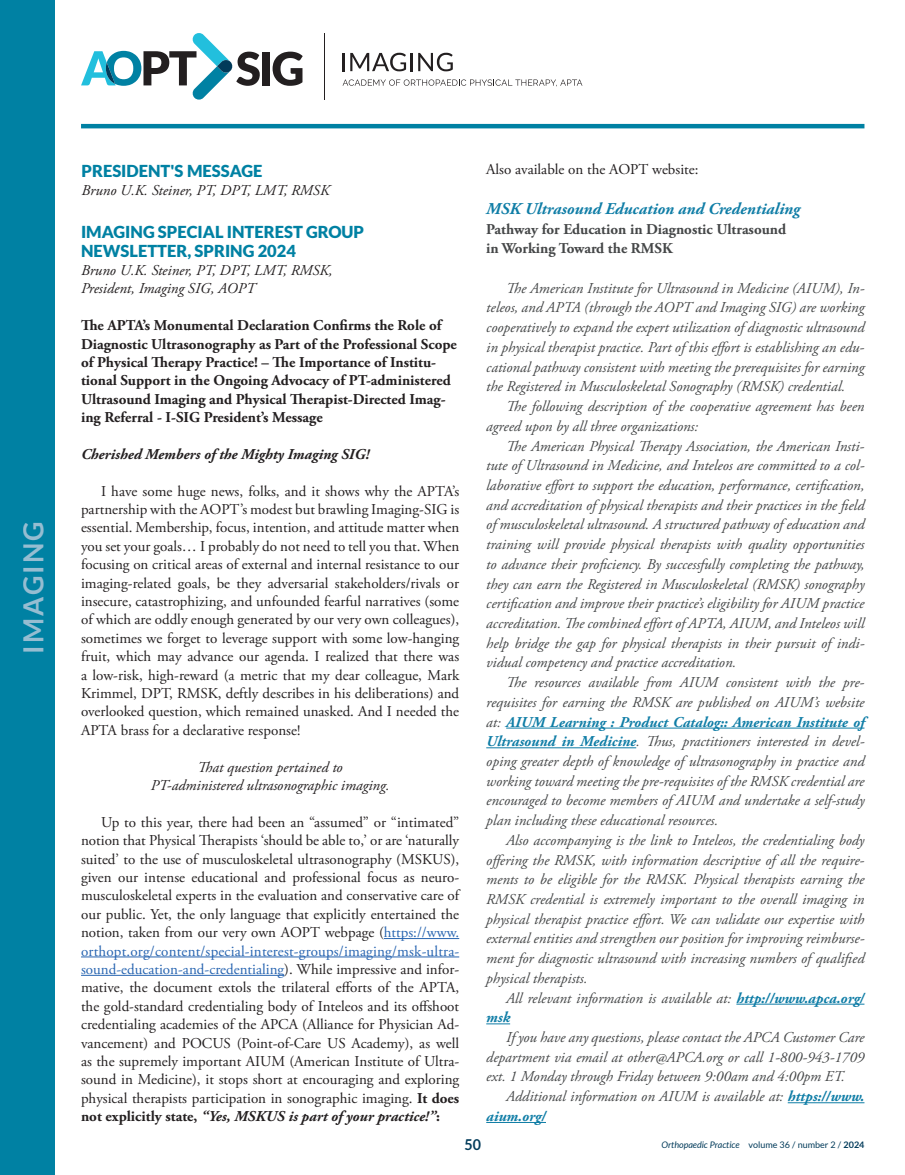
<style>
.page{position:relative;width:905px;height:1175px;background:#fff}
.page>*{position:absolute;margin:0;border:0;box-sizing:border-box;transform-origin:0 0}
.t1{font:700 27.75px "Lato";letter-spacing:.08em;color:#96bdd1}
.t2{font:900 16.5px/18.5px "Lato";color:#0081a3}
.t3{font:italic 700 16.5px "Adobe Garamond Pro";color:#0f7da6}
.t4{font:italic 15px/19.6px "Adobe Garamond Pro";color:#454748;text-align:justify}
.t5{font:15px/18.5px "Adobe Garamond Pro";color:#231f20;text-align:justify}
.t6{font:700 15px/18.5px "Adobe Garamond Pro";color:#231f20}
.t7{font:italic 15px/18.5px "Adobe Garamond Pro";color:#231f20}
.t8{font:700 15px/19.6px "Adobe Garamond Pro";color:#454748}
.t9{font:italic 700 15px "Adobe Garamond Pro";color:#231f20}
.t10{font:700 15px "Lato";color:#023b5a;scale:.95 1}
.t11{font:italic 9px "Lato";color:#023b5a}
.s1{color:#2865b1}
.s2{font-weight:700}
.s3{font-weight:700;font-style:italic}
.s4{font-weight:700;color:#0f7da6}
.s5{font-style:normal}
.s6{font-weight:700;font-style:normal}
</style>
<div class="page">
<svg style="left:343px;top:53px;width:63px;height:18px"></svg>
<hr style="left:410px;top:53px;width:3px;height:18px;background:#231f20">
<svg style="left:418px;top:53px;width:35px;height:18px"></svg>
<div style="left:262px;top:52px;width:8px;height:33px;background:#231f20"></div>
<svg style="left:272px;top:52px;width:31px;height:34px"></svg>
<hr style="left:324px;top:33px;width:1px;height:67px;background:#231f20">
<svg style="left:81px;top:33px;width:179px;height:67px"></svg>
<svg style="left:342px;top:79px;width:240px;height:7px"></svg>
<hr style="left:81px;top:124px;width:783px;height:4px;background:#0081a3">
<hr style="left:384px;top:938px;width:75px;height:1px;background:#2865b1">
<hr style="left:81px;top:956px;width:378px;height:1px;background:#2865b1">
<hr style="left:81px;top:975px;width:203px;height:1px;background:#2865b1">
<hr style="left:506px;top:727px;width:358px;height:1px;background:#0f7da6">
<hr style="left:486px;top:747px;width:150px;height:1px;background:#0f7da6">
<hr style="left:736px;top:1003px;width:128px;height:1px;background:#0f7da6">
<svg style="left:486px;top:1023px;width:24px;height:1px"></svg>
<hr style="left:787px;top:1102px;width:77px;height:1px;background:#0f7da6">
<hr style="left:486px;top:1122px;width:60px;height:1px;background:#0f7da6">
<div style="left:0;top:0;width:54px;height:1174px;background:#0081a3"></div>
<h1 class="t1" style="left:17px;top:654px;width:134px;rotate:-90deg">IMAGING</h1>
<p class="t2" style="left:81px;top:161px;width:182px">PRESIDENT'S MESSAGE</p>
<p class="t7" style="left:81px;top:181px;width:249px">Bruno U.K. Steiner, PT, DPT, LMT, RMSK</p>
<p class="t2" style="left:81px;top:222px;width:284px">IMAGING SPECIAL INTEREST GROUP<br>NEWSLETTER, SPRING 2024</p>
<p class="t7" style="left:81px;top:261px;width:253px">Bruno U.K. Steiner, PT, DPT, LMT, RMSK,<br>President, Imaging SIG, AOPT</p>
<p class="t6" style="left:81px;top:316px;width:377px">The APTA’s Monumental Declaration Confirms the Role of Diagnostic Ultrasonography as Part of the Professional Scope of Physical Therapy Practice! – The Importance of Institu&shy;tional Support in the Ongoing Advocacy of PT-administered Ultrasound Imaging and Physical Therapist-Directed Imag&shy;ing Referral - I-SIG President’s Message</p>
<p class="t9" style="left:81px;top:445px;width:290px">Cherished Members of the Mighty Imaging SIG!</p>
<p class="t5" style="left:81px;top:482px;width:380px;text-indent:20px">I have some huge news, folks, and it shows why the APTA’s partnership with the AOPT’s modest but brawling Imaging-SIG is essential. Membership, focus, intention, and attitude matter when you set your goals… I probably do not need to tell you that. When focusing on critical areas of external and internal resistance to our imaging-related goals, be they adversarial stakeholders/rivals or insecure, catastrophizing, and unfounded fearful narratives (some of which are oddly enough generated by our very own colleagues), sometimes we forget to leverage support with some low-hanging fruit, which may advance our agenda. I realized that there was a low-risk, high-reward (a metric that my dear colleague, Mark Krimmel, DPT, RMSK, deftly describes in his deliberations) and overlooked question, which remained unasked. And I needed the APTA brass for a declarative response!</p>
<p class="t7" style="left:151px;top:758px;width:240px;text-align:center">That question pertained to<br>PT-administered ultrasonographic imaging.</p>
<p class="t5" style="left:81px;top:813px;width:380px;text-indent:20px">Up to this year, there had been an “assumed” or “intimated” notion that Physical Therapists ‘should be able to,’ or are ‘naturally suited’ to the use of musculoskeletal ultrasonography (MSKUS), given our intense educational and professional focus as neuro&shy;musculoskeletal experts in the evaluation and conservative care of our public. Yet, the only language that explicitly entertained the notion, taken from our very own AOPT webpage (<span class="s1">https://www. orthopt.org/content/special-interest-groups/imaging/msk-ultra&shy;sound-education-and-credentialing</span>). While impressive and infor&shy;mative, the document extols the trilateral efforts of the APTA, the gold-standard credentialing body of Inteleos and its offshoot credentialing academies of the APCA (Alliance for Physician Ad&shy;vancement) and POCUS (Point-of-Care US Academy), as well as the supremely important AIUM (American Institute of Ultra&shy;sound in Medicine), it stops short at encouraging and exploring physical therapists participation in sonographic imaging. <span class="s2">It does not explicitly state,</span> <span class="s3">“Yes, MSKUS is part of your practice!”</span><span class="s2">:</span></p>
<p class="t5" style="left:486px;top:161px;width:214px">Also available on the AOPT website:</p>
<p class="t3" style="left:486px;top:199px;width:315px">MSK Ultrasound Education and Credentialing</p>
<p class="t8" style="left:486px;top:219px;width:301px">Pathway for Education in Diagnostic Ultrasound in Working Toward the RMSK</p>
<p class="t4" style="left:486px;top:278px;width:380px;text-indent:20px">The American Institute for Ultrasound in Medicine (AIUM), In&shy;teleos, and APTA (through the AOPT and Imaging SIG) are working cooperatively to expand the expert utilization of diagnostic ultrasound in physical therapist practice. Part of this effort is establishing an edu&shy;cational pathway consistent with meeting the prerequisites for earning the Registered in Musculoskeletal Sonography (RMSK) credential.</p>
<p class="t4" style="left:486px;top:397px;width:380px;text-indent:20px">The following description of the cooperative agreement has been agreed upon by all three organizations:</p>
<p class="t4" style="left:486px;top:436px;width:380px;text-indent:20px">The American Physical Therapy Association, the American Insti&shy;tute of Ultrasound in Medicine, and Inteleos are committed to a col&shy;laborative effort to support the education, performance, certification, and accreditation of physical therapists and their practices in the field of musculoskeletal ultrasound. A structured pathway of education and training will provide physical therapists with quality opportunities to advance their proficiency. By successfully completing the pathway, they can earn the Registered in Musculoskeletal (RMSK) sonography certification and improve their practice’s eligibility for AIUM practice accreditation. The combined effort of APTA, AIUM, and Inteleos will help bridge the gap for physical therapists in their pursuit of indi&shy;vidual competency and practice accreditation.</p>
<p class="t4" style="left:486px;top:673px;width:380px;text-indent:20px">The resources available from AIUM consistent with the pre&shy;requisites for earning the RMSK are published on AIUM’s website at: <span class="s4">AIUM Learning : Product Catalog:: American Institute of Ultrasound in Medicine</span>. Thus, practitioners interested in devel&shy;oping greater depth of knowledge of ultrasonography in practice and working toward meeting the pre-requisites of the RMSK credential are encouraged to become members of AIUM and undertake a self-study plan including these educational resources.</p>
<p class="t4" style="left:486px;top:830px;width:380px;text-indent:20px">Also accompanying is the link to Inteleos, the credentialing body offering the RMSK, with information descriptive of all the require&shy;ments to be eligible for the RMSK. Physical therapists earning the RMSK credential is extremely important to the overall imaging in physical therapist practice effort. We can validate our expertise with external entities and strengthen our position for improving reimburse&shy;ment for diagnostic ultrasound with increasing numbers of qualified physical therapists.</p>
<p class="t4" style="left:486px;top:988px;width:380px;text-indent:20px">All relevant information is available at: <span class="s4">http://www.apca.org/ msk</span></p>
<p class="t4" style="left:486px;top:1027px;width:380px;text-indent:20px">If you have any questions, please contact the APCA Customer Care department via email at other@APCA.org or call 1-800-943-1709 ext. 1 Monday through Friday between 9:00am and 4:00pm ET.</p>
<p class="t4" style="left:486px;top:1087px;width:379px;text-indent:20px">Additional information on AIUM is available at: <span class="s4">https://www. aium.org/</span></p>
<p class="t10" style="left:464px;top:1135px;width:19px">50</p>
<p class="t11" style="left:661px;top:1139px;width:204px">Orthopaedic Practice <span class="s5">volume 36 / number 2 /</span> <span class="s6">2024</span></p>
</div>
